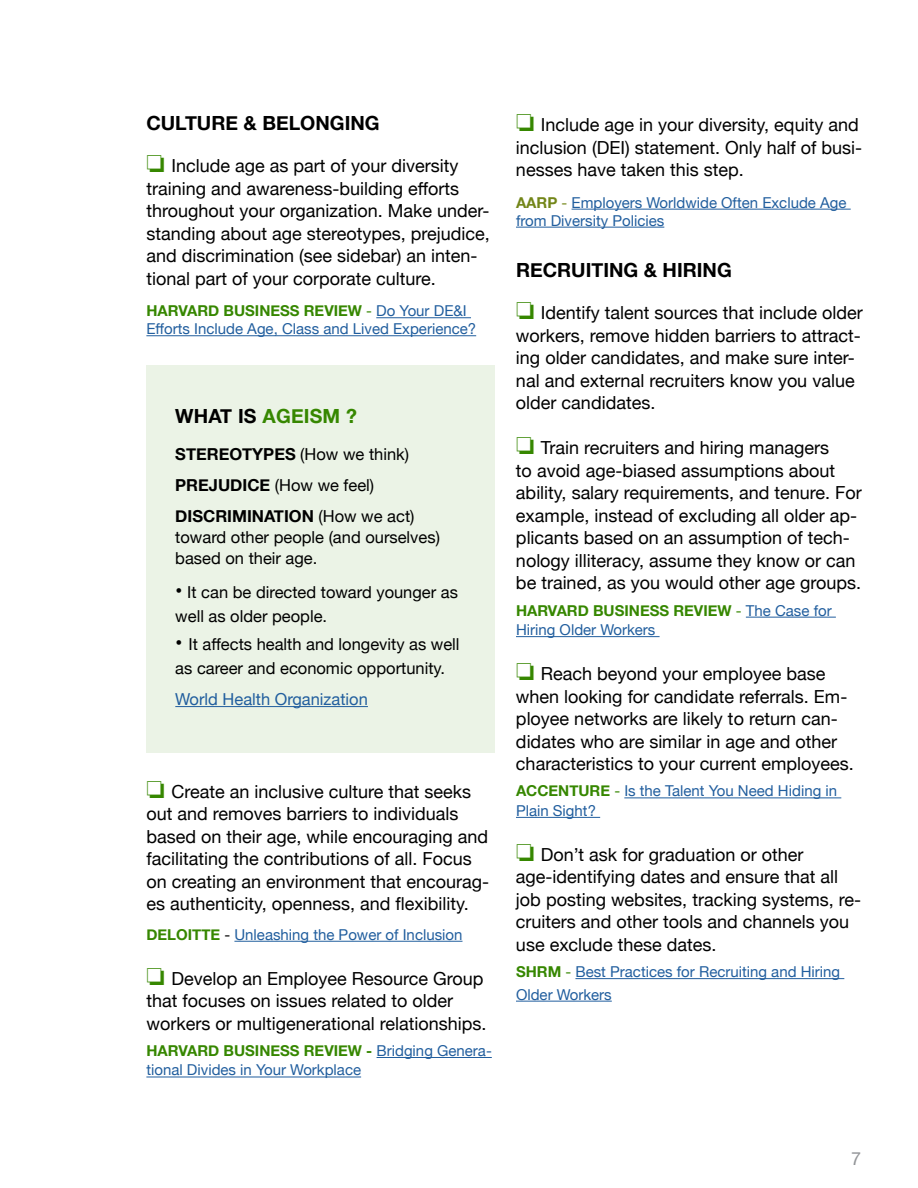
<style>
.page{position:relative;width:918px;height:1188px;background:#fff}
.page>*{position:absolute;margin:0;border:0;box-sizing:border-box;transform-origin:0 0}
.t1{font:700 19.5px "Helvetica Neue";color:#000}
.t2{font:700 19.5px "Helvetica Neue";letter-spacing:.01em;color:#368700}
.t3{font:18px/22.5px "Helvetica Neue";color:#000}
.t4{font:18px "Helvetica Neue";color:#939598}
.t5{font:16.5px/24px "Helvetica Neue";color:#000}
.t6{font:700 16.5px/30.8px "Helvetica Neue";color:#000}
.t7{font:16.5px "Helvetica Neue";color:#215e9e}
.t8{font:15px/19.5px "Helvetica Neue";color:#215e9e}
.s1{color:#368700}
.s2{font-weight:700;color:#368700}
.s3{color:#000}
.s4{font-weight:400}
.s5{font-size:21px}
.s6{font-weight:700;color:#738619}
.s7{color:#738619}
</style>
<div class="page">
<hr style="left:376px;top:317px;width:95px;height:1px;background:#215e9e">
<hr style="left:146px;top:335px;width:330px;height:1px;background:#215e9e">
<hr style="left:572px;top:209px;width:279px;height:1px;background:#215e9e">
<hr style="left:516px;top:227px;width:148px;height:1px;background:#215e9e">
<hr style="left:746px;top:617px;width:90px;height:1px;background:#215e9e">
<hr style="left:516px;top:636px;width:144px;height:1px;background:#215e9e">
<hr style="left:624px;top:798px;width:217px;height:1px;background:#215e9e">
<hr style="left:516px;top:817px;width:84px;height:1px;background:#215e9e">
<hr style="left:575px;top:978px;width:269px;height:1px;background:#215e9e">
<hr style="left:516px;top:1001px;width:96px;height:1px;background:#215e9e">
<div style="left:146px;top:365px;width:348px;height:388px;background:#ebf3e6"></div>
<hr style="left:175px;top:706px;width:193px;height:1px;background:#215e9e">
<hr style="left:234px;top:941px;width:229px;height:1px;background:#215e9e">
<hr style="left:377px;top:1057px;width:115px;height:1px;background:#215e9e">
<hr style="left:146px;top:1077px;width:215px;height:1px;background:#215e9e">
<p class="t1" style="left:146px;top:108px;width:235px">CULTURE &amp; BELONGING</p>
<p class="t3" style="left:146px;top:156px;width:345px"><span class="s1">❏</span> Include age as part of your diversity training and awareness-building efforts throughout your organization. Make under&shy;standing about age stereotypes, prejudice, and discrimination (see sidebar) an inten&shy;tional part of your corporate culture.</p>
<p class="t8" style="left:146px;top:303px;width:331px;line-height:18px"><span class="s2">HARVARD BUSINESS REVIEW</span> <span class="s1">-</span> Do Your DE&amp;I<br>Efforts Include Age, Class and Lived Experience?</p>
<p class="t2" style="left:175px;top:401px;width:183px"><span class="s3">WHAT IS</span> AGEISM ?</p>
<p class="t6" style="left:175px;top:440px;width:241px">STEREOTYPES <span class="s4">(How we think)<br></span>PREJUDICE <span class="s4">(How we feel)<br></span>DISCRIMINATION <span class="s4">(How we act)</span></p>
<p class="t5" style="left:175px;top:528px;width:266px;line-height:21px">toward other people (and ourselves) based on their age.</p>
<p class="t5" style="left:175px;top:582px;width:284px"><span class="s5">•</span> It can be directed toward younger as well as older people.</p>
<p class="t5" style="left:175px;top:633px;width:286px"><span class="s5">•</span> It affects health and longevity as well as career and economic opportunity.</p>
<p class="t7" style="left:175px;top:687px;width:194px">World Health Organization</p>
<p class="t3" style="left:146px;top:781px;width:344px"><span class="s1">❏</span> Create an inclusive culture that seeks out and removes barriers to individuals based on their age, while encouraging and facilitating the contributions of all. Focus on creating an environment that encourag&shy;es authenticity, openness, and flexibility.</p>
<p class="t8" style="left:146px;top:926px;width:318px"><span class="s2">DELOITTE</span> <span class="s3">-</span> Unleashing the Power of Inclusion</p>
<p class="t3" style="left:146px;top:968px;width:342px"><span class="s1">❏</span> Develop an Employee Resource Group that focuses on issues related to older workers or multigenerational relationships.</p>
<p class="t8" style="left:146px;top:1042px;width:347px"><span class="s2">HARVARD BUSINESS REVIEW -</span> Bridging Genera&shy;tional Divides in Your Workplace</p>
<p class="t3" style="left:516px;top:115px;width:348px"><span class="s1">❏</span> Include age in your diversity, equity and inclusion (DEI) statement. Only half of busi&shy;nesses have taken this step.</p>
<p class="t8" style="left:516px;top:194px;width:332px;line-height:18px"><span class="s6">AARP</span> <span class="s7">-</span> Employers Worldwide Often Exclude Age from Diversity Policies</p>
<p class="t1" style="left:516px;top:255px;width:217px">RECRUITING &amp; HIRING</p>
<p class="t3" style="left:516px;top:303px;width:348px"><span class="s1">❏</span> Identify talent sources that include older workers, remove hidden barriers to attract&shy;ing older candidates, and make sure inter&shy;nal and external recruiters know you value older candidates.</p>
<p class="t3" style="left:516px;top:438px;width:347px"><span class="s1">❏</span> Train recruiters and hiring managers<br>to avoid age-biased assumptions about ability, salary requirements, and tenure. For example, instead of excluding all older ap&shy;plicants based on an assumption of tech&shy;nology illiteracy, assume they know or can be trained, as you would other age groups.</p>
<p class="t8" style="left:516px;top:601px;width:317px"><span class="s2">HARVARD BUSINESS REVIEW</span> <span class="s1">-</span> The Case for<br>Hiring Older Workers</p>
<p class="t3" style="left:516px;top:664px;width:339px"><span class="s1">❏</span> Reach beyond your employee base when looking for candidate referrals. Em&shy;ployee networks are likely to return can&shy;didates who are similar in age and other characteristics to your current employees.</p>
<p class="t8" style="left:516px;top:782px;width:323px"><span class="s2">ACCENTURE</span> <span class="s1">-</span> Is the Talent You Need Hiding in<br>Plain Sight?</p>
<p class="t3" style="left:516px;top:844px;width:347px"><span class="s1">❏</span> Don’t ask for graduation or other age-identifying dates and ensure that all job posting websites, tracking systems, re&shy;cruiters and other tools and channels you use exclude these dates.</p>
<p class="t8" style="left:516px;top:961px;width:326px;line-height:22.5px"><span class="s2">SHRM</span> <span class="s1">-</span> Best Practices for Recruiting and Hiring<br>Older Workers</p>
<p class="t4" style="left:851px;top:1145px;width:12px">7</p>
</div>
